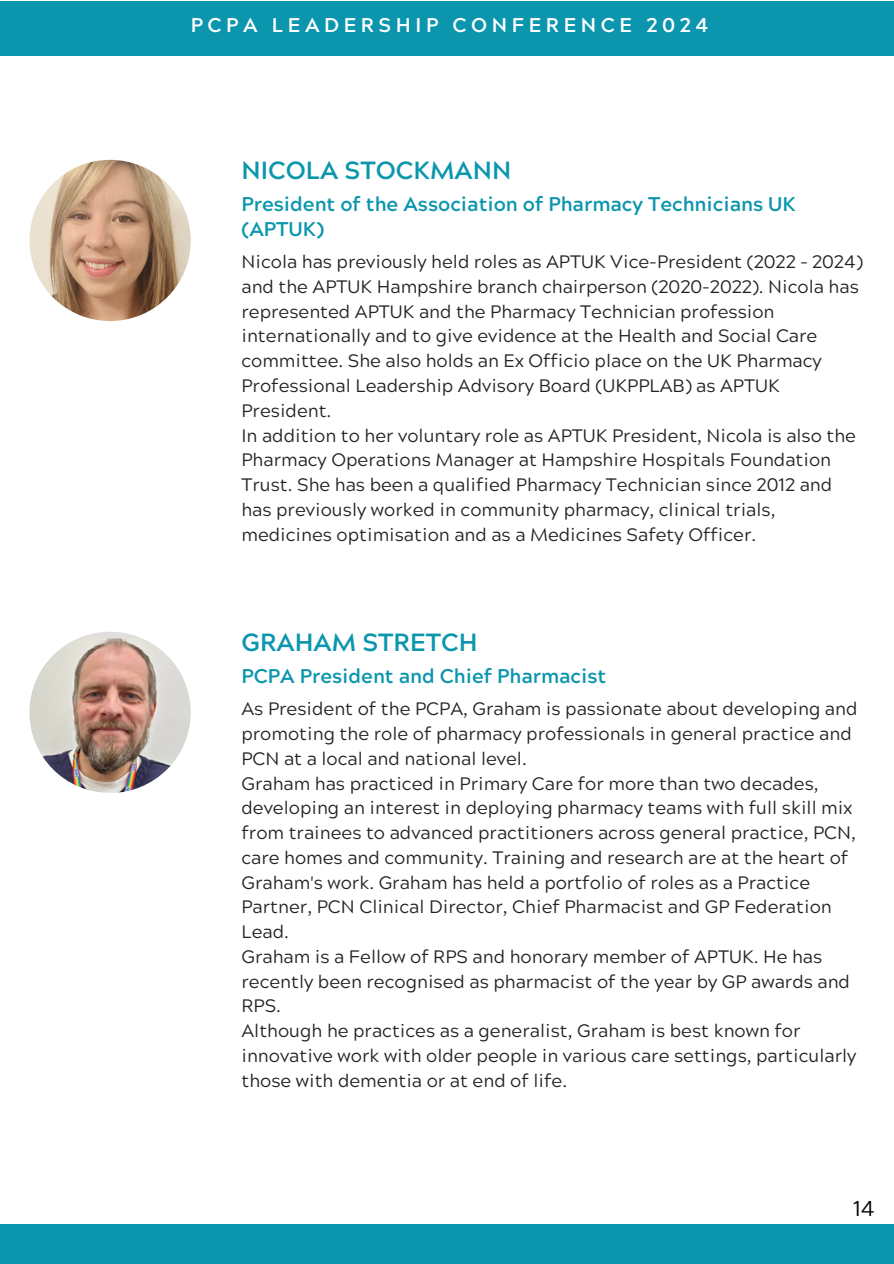
<style>
.page{position:relative;width:894px;height:1264px;background:#fff}
.page>*{position:absolute;margin:0;border:0;box-sizing:border-box;transform-origin:0 0}
.t1{font:700 24.75px "Acherus Grotesque";color:#0b96ae}
.t2{font:21.45px "Acherus Grotesque";color:#000}
.t3{font:700 19.8px/24.8px "Acherus Grotesque";color:#0b96ae}
.t4{font:700 19.8px "Acherus Grotesque";letter-spacing:.23em;color:#fff}
.t5{font:18px/24.8px "Acherus Grotesque";color:#212227}
</style>
<div class="page">
<div style="left:0;top:1224px;width:893px;height:39px;background:#0b96ae"></div>
<img style="left:29px;top:160px;width:162px;height:161px;border-radius:50%">
<div style="left:0;top:1px;width:893px;height:54px;background:#0b96ae"></div>
<img style="left:29px;top:631px;width:162px;height:162px;border-radius:50%">
<p class="t4" style="left:191px;top:17px;width:519px">PCPA LEADERSHIP CONFERENCE 2024</p>
<p class="t1" style="left:241px;top:160px;width:271px">NICOLA STOCKMANN</p>
<h1 class="t3" style="left:241px;top:194px;width:555px">President of the Association of Pharmacy Technicians UK (APTUK)</h1>
<h3 class="t5" style="left:241px;top:252px;width:622px">Nicola has previously held roles as APTUK Vice-President (2022 – 2024) and the APTUK Hampshire branch chairperson (2020-2022). Nicola has represented APTUK and the Pharmacy Technician profession internationally and to give evidence at the Health and Social Care committee. She also holds an Ex Officio place on the UK Pharmacy Professional Leadership Advisory Board (UKPPLAB) as APTUK President.</h3>
<p class="t5" style="left:241px;top:425px;width:616px">In addition to her voluntary role as APTUK President, Nicola is also the Pharmacy Operations Manager at Hampshire Hospitals Foundation Trust. She has been a qualified Pharmacy Technician since 2012 and has previously worked in community pharmacy, clinical trials, medicines optimisation and as a Medicines Safety Officer.</p>
<h1 class="t1" style="left:241px;top:632px;width:238px">GRAHAM STRETCH</h1>
<h3 class="t3" style="left:241px;top:666px;width:366px">PCPA President and Chief Pharmacist</h3>
<p class="t5" style="left:241px;top:699px;width:617px">As President of the PCPA, Graham is passionate about developing and promoting the role of pharmacy professionals in general practice and<br>PCN at a local and national level.</p>
<p class="t5" style="left:241px;top:773px;width:615px">Graham has practiced in Primary Care for more than two decades, developing an interest in deploying pharmacy teams with full skill mix from trainees to advanced practitioners across general practice, PCN, care homes and community. Training and research are at the heart of Graham's work. Graham has held a portfolio of roles as a Practice Partner, PCN Clinical Director, Chief Pharmacist and GP Federation Lead.</p>
<p class="t5" style="left:241px;top:946px;width:610px">Graham is a Fellow of RPS and honorary member of APTUK. He has recently been recognised as pharmacist of the year by GP awards and<br>RPS.</p>
<p class="t5" style="left:241px;top:1020px;width:616px">Although he practices as a generalist, Graham is best known for innovative work with older people in various care settings, particularly those with dementia or at end of life.</p>
<h2 class="t2" style="left:852px;top:1199px;width:23px">14</h2>
</div>
